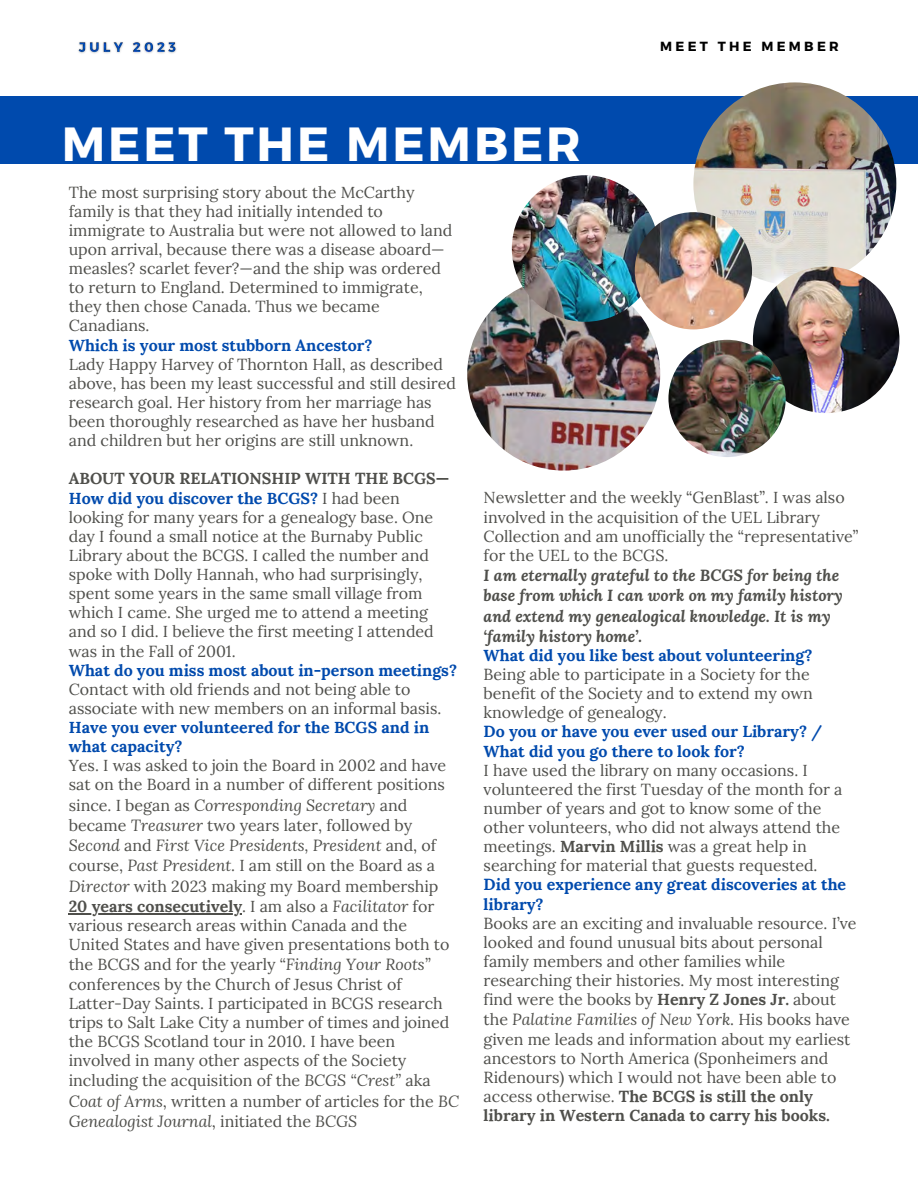
<style>
.page{position:relative;width:918px;height:1188px;background:#fff}
.page>*{position:absolute;margin:0;border:0;box-sizing:border-box;transform-origin:0 0}
.t1{font:700 47.85px "Montserrat";letter-spacing:.06em;color:#fff}
.t2{font:16.05px/19.2px "Lora";color:#4f4f4b}
.t3{font:700 16.05px/19.2px "Lora";color:#004aad}
.t4{font:italic 700 16.05px/20.2px "Lora";color:#4f4f4b}
.t5{font:700 16.05px "Lora";color:#4f4f4b}
.t6{font:700 13.2px "Montserrat";letter-spacing:.25em;color:#000}
.s1{font-weight:400;color:#4f4f4b}
.s2{font-weight:700;color:#004aad}
.s3{font-style:italic}
.s4{font-weight:700}
</style>
<div class="page">
<div style="left:0;top:96px;width:918px;height:68px;background:#004aad"></div>
<img style="left:693px;top:82px;width:203px;height:203px;border-radius:50%">
<img style="left:467px;top:278px;width:193px;height:193px;border-radius:50%">
<img style="left:512px;top:175px;width:146px;height:147px;border-radius:50%">
<img style="left:635px;top:212px;width:117px;height:117px;border-radius:50%">
<img style="left:753px;top:267px;width:146px;height:146px;border-radius:50%">
<img style="left:668px;top:340px;width:118px;height:117px;border-radius:50%">
<img style="left:78px;top:41px;width:99px;height:13px">
<hr style="left:69px;top:913px;width:173px;height:1px;background:#4f4f4b">
<p class="t1" style="left:62px;top:113px;width:521px">MEET THE MEMBER</p>
<p class="t6" style="left:660px;top:38px;width:180px">MEET THE MEMBER</p>
<p class="t2" style="left:69px;top:182px;width:385px">The most surprising story about the McCarthy family is that they had initially intended to immigrate to Australia but were not allowed to land upon arrival, because there was a disease aboard— measles? scarlet fever?—and the ship was ordered to return to England. Determined to immigrate, they then chose Canada. Thus we became Canadians.</p>
<p class="t3" style="left:69px;top:335px;width:305px">Which is your most stubborn Ancestor?</p>
<p class="t2" style="left:69px;top:354px;width:389px">Lady Happy Harvey of Thornton Hall, as described above, has been my least successful and still desired research goal. Her history from her marriage has been thoroughly researched as have her husband and children but her origins are still unknown.</p>
<p class="t5" style="left:69px;top:468px;width:382px">ABOUT YOUR RELATIONSHIP WITH THE BCGS—</p>
<p class="t3" style="left:69px;top:488px;width:332px">How did you discover the BCGS? <span class="s1">I had been</span></p>
<p class="t2" style="left:69px;top:507px;width:367px">looking for many years for a genealogy base. One day I found a small notice at the Burnaby Public Library about the BCGS. I called the number and spoke with Dolly Hannah, who had surprisingly, spent some years in the same small village from which I came. She urged me to attend a meeting and so I did. I believe the first meeting I attended was in the Fall of 2001.</p>
<p class="t2" style="left:69px;top:660px;width:390px"><span class="s2">What do you miss most about in-person meetings?<br></span>Contact with old friends and not being able to associate with new members on an informal basis.</p>
<p class="t3" style="left:69px;top:718px;width:362px">Have you ever volunteered for the BCGS and in what capacity?</p>
<p class="t2" style="left:69px;top:755px;width:392px;line-height:19.8px">Yes. I was asked to join the Board in 2002 and have sat on the Board in a number of different positions since. I began as <span class="s3">Corresponding Secretary</span> and became <span class="s3">Treasurer</span> two years later, followed by <span class="s3">Second</span> and <span class="s3">First Vice Presidents, President</span> and, of course, <span class="s3">Past President</span>. I am still on the Board as a <span class="s3">Director</span> with 2023 making my Board membership <span class="s4">20 years consecutively</span>. I am also a <span class="s3">Facilitator</span> for various research areas within Canada and the United States and have given presentations both to the BCGS and for the yearly <span class="s3">“Finding Your Roots” </span>conferences by the Church of Jesus Christ of Latter-Day Saints. I participated in BCGS research trips to Salt Lake City a number of times and joined the BCGS Scotland tour in 2010. I have been involved in many other aspects of the Society including the acquisition of the <span class="s3">BCGS “Crest”</span> aka <span class="s3">Coat of Arms</span>, written a number of articles for the <span class="s3">BC Genealogist Journal</span>, initiated the <span class="s3">BCGS</span></p>
<p class="t2" style="left:484px;top:488px;width:376px">Newsletter and the weekly “GenBlast”. I was also involved in the acquisition of the UEL Library Collection and am unofficially the “representative” for the UEL to the BCGS.</p>
<p class="t4" style="left:484px;top:565px;width:361px">I am eternally grateful to the BCGS for being the base from which I can work on my family history and extend my genealogical knowledge. It is my ‘family history home’.</p>
<p class="t3" style="left:484px;top:645px;width:330px">What did you like best about volunteering?</p>
<p class="t2" style="left:484px;top:665px;width:331px">Being able to participate in a Society for the benefit of the Society and to extend my own knowledge of genealogy.</p>
<p class="t3" style="left:484px;top:722px;width:340px">Do you or have you ever used our Library? /<br>What did you go there to look for?</p>
<p class="t2" style="left:484px;top:760px;width:360px">I have used the library on many occasions. I volunteered the first Tuesday of the month for a number of years and got to know some of the other volunteers, who did not always attend the meetings. <span class="s4">Marvin Millis</span> was a great help in searching for material that guests requested.</p>
<p class="t3" style="left:484px;top:875px;width:364px">Did you experience any great discoveries at the library?</p>
<p class="t2" style="left:484px;top:913px;width:375px">Books are an exciting and invaluable resource. I’ve looked and found unusual bits about personal family members and other families while researching their histories. My most interesting find were the books by <span class="s4">Henry Z Jones Jr.</span> about the <span class="s3">Palatine Families of New York</span>. His books have given me leads and information about my earliest ancestors to North America (Sponheimers and Ridenours) which I would not have been able to access otherwise. <span class="s4">The BCGS is still the only library in Western Canada to carry his books.</span></p>
</div>
